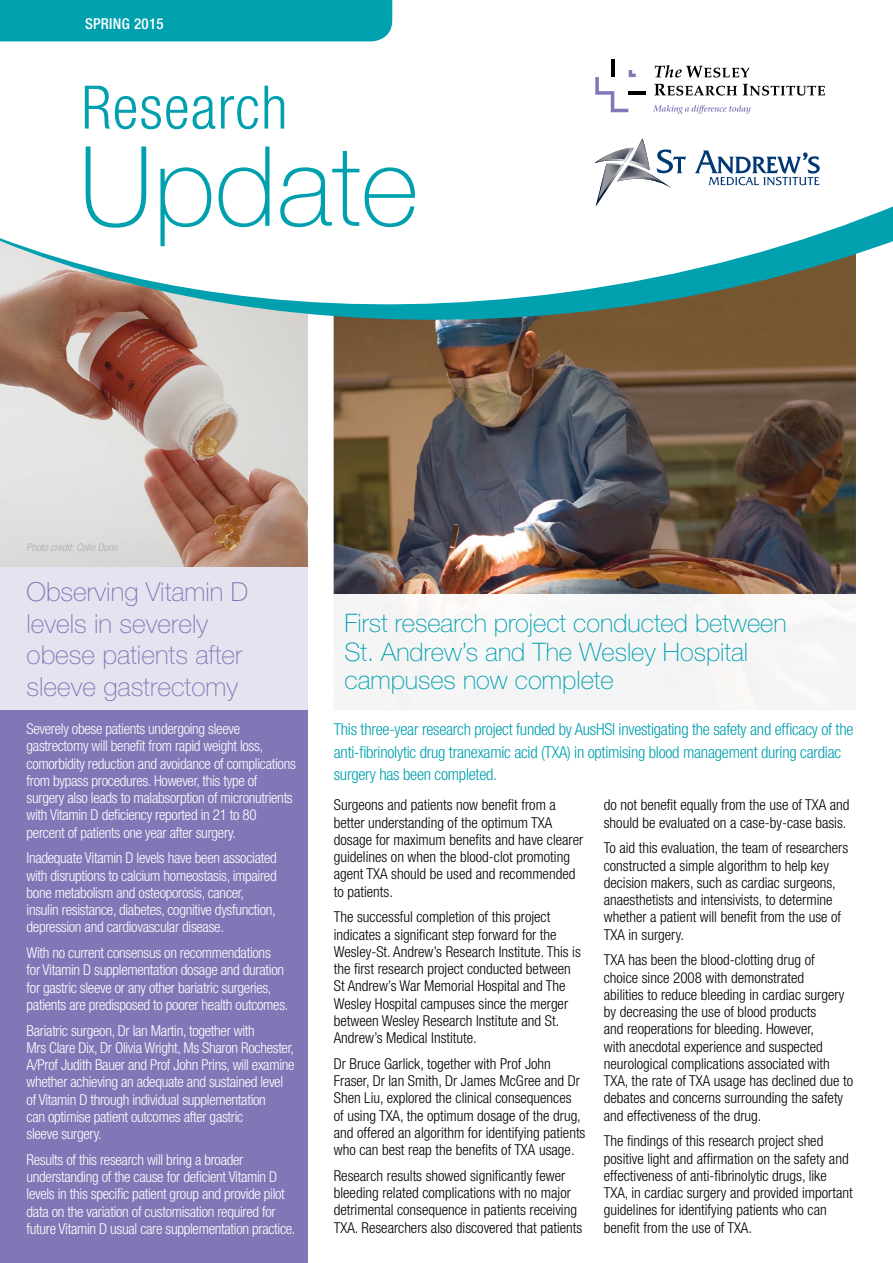
<style>
.page{position:relative;width:893px;height:1263px;background:#fff}
.page>*{position:absolute;margin:0;border:0;box-sizing:border-box;transform-origin:0 0}
.t1{font:100 111px "Helvetica Neue";color:#00a0af}
.t2{font:300 condensed 60px "Helvetica Neue";letter-spacing:.02em;color:#00a0af}
.t3{font:100 26.25px/31.5px "Helvetica Neue";color:#8177b7}
.t4{font:100 25.5px/28.5px "Helvetica Neue";color:#00a0af}
.t5{font:300 condensed 16.5px/22.5px "Helvetica Neue";letter-spacing:-.015em;color:#00a0af}
.t6{font:300 condensed 15px/17.2px "Helvetica Neue";color:#000}
.t7{font:300 condensed 15px/17.2px "Helvetica Neue";letter-spacing:-.02em;color:#fff}
.t8{font:500 condensed 15px "Helvetica Neue";letter-spacing:.02em;color:#fff}
.t9{font:italic 300 condensed 10.5px "Helvetica Neue";letter-spacing:.005em;color:#a7a9ac}
</style>
<div class="page">
<img style="left:0;top:315px;width:308px;height:253px">
<img style="left:334px;top:328px;width:522px;height:266px">
<svg style="left:655px;top:65px;width:94px;height:13px"></svg>
<svg style="left:654px;top:84px;width:83px;height:12px"></svg>
<svg style="left:743px;top:84px;width:82px;height:12px"></svg>
<hr style="left:629px;top:91px;width:17px;height:4px;background:#000">
<hr style="left:611px;top:60px;width:3px;height:17px;background:#000">
<svg style="left:595px;top:70px;width:41px;height:42px"></svg>
<svg style="left:653px;top:105px;width:98px;height:9px"></svg>
<svg style="left:1px;top:315px;width:855px;height:13px;background:#827462"></svg>
<div style="left:0;top:0;width:392px;height:41px;background:#00a0af"></div>
<svg style="left:0;top:138px;width:893px;height:177px"></svg>
<div style="left:0;top:568px;width:308px;height:695px;background:#8177b7"></div>
<div style="left:0;top:568px;width:308px;height:142px;background:#e5e3f0"></div>
<div style="left:329px;top:594px;width:530px;height:118px;background:#f5f5f6"></div>
<p class="t8" style="left:85px;top:15px;width:80px">SPRING 2015</p>
<p class="t8" style="left:81px;top:15px;width:82px">WINTER 2014</p>
<h2 class="t2" style="left:81px;top:73px;width:208px">Research</h2>
<h1 class="t1" style="left:79px;top:125px;width:341px">Update</h1>
<p class="t9" style="left:27px;top:541px;width:92px">Photo credit: Colin Dunn</p>
<h3 class="t3" style="left:27px;top:576px;width:223px">Observing Vitamin D levels in severely obese patients after sleeve gastrectomy</h3>
<p class="t7" style="left:27px;top:720px;width:271px">Severely obese patients undergoing sleeve gastrectomy will benefit from rapid weight loss, comorbidity reduction and avoidance of complications from bypass procedures. However, this type of surgery also leads to malabsorption of micronutrients with Vitamin D deficiency reported in 21 to 80 percent of patients one year after surgery.</p>
<p class="t7" style="left:27px;top:849px;width:252px">Inadequate Vitamin D levels have been associated with disruptions to calcium homeostasis, impaired bone metabolism and osteoporosis, cancer, insulin resistance, diabetes, cognitive dysfunction, depression and cardiovascular disease.</p>
<p class="t7" style="left:27px;top:944px;width:263px">With no current consensus on recommendations<br>for Vitamin D supplementation dosage and duration for gastric sleeve or any other bariatric surgeries, patients are predisposed to poorer health outcomes.</p>
<p class="t7" style="left:27px;top:1021px;width:269px">Bariatric surgeon, Dr Ian Martin, together with<br>Mrs Clare Dix, Dr Olivia Wright, Ms Sharon Rochester, A/Prof Judith Bauer and Prof John Prins, will examine whether achieving an adequate and sustained level of Vitamin D through individual supplementation<br>can optimise patient outcomes after gastric<br>sleeve surgery.</p>
<p class="t7" style="left:27px;top:1151px;width:270px">Results of this research will bring a broader understanding of the cause for deficient Vitamin D levels in this specific patient group and provide pilot data on the variation of customisation required for future Vitamin D usual care supplementation practice.</p>
<h3 class="t4" style="left:344px;top:609px;width:444px">First research project conducted between<br>St. Andrew’s and The Wesley Hospital campuses now complete</h3>
<p class="t5" style="left:334px;top:718px;width:521px">This three-year research project funded by AusHSI investigating the safety and efficacy of the anti-fibrinolytic drug tranexamic acid (TXA) in optimising blood management during cardiac surgery has been completed.</p>
<p class="t6" style="left:334px;top:796px;width:251px">Surgeons and patients now benefit from a better understanding of the optimum TXA dosage for maximum benefits and have clearer guidelines on when the blood-clot promoting agent TXA should be used and recommended to patients.</p>
<p class="t6" style="left:334px;top:908px;width:249px">The successful completion of this project indicates a significant step forward for the Wesley-St. Andrew’s Research Institute. This is the first research project conducted between St Andrew’s War Memorial Hospital and The Wesley Hospital campuses since the merger between Wesley Research Institute and St.<br>Andrew’s Medical Institute.</p>
<p class="t6" style="left:334px;top:1055px;width:253px">Dr Bruce Garlick, together with Prof John Fraser, Dr Ian Smith, Dr James McGree and Dr Shen Liu, explored the clinical consequences<br>of using TXA, the optimum dosage of the drug, and offered an algorithm for identifying patients who can best reap the benefits of TXA usage.</p>
<p class="t6" style="left:334px;top:1167px;width:250px">Research results showed significantly fewer bleeding related complications with no major detrimental consequence in patients receiving TXA. Researchers also discovered that patients</p>
<p class="t6" style="left:604px;top:796px;width:247px">do not benefit equally from the use of TXA and should be evaluated on a case-by-case basis.</p>
<p class="t6" style="left:604px;top:839px;width:246px">To aid this evaluation, the team of researchers constructed a simple algorithm to help key decision makers, such as cardiac surgeons, anaesthetists and intensivists, to determine whether a patient will benefit from the use of TXA in surgery.</p>
<p class="t6" style="left:604px;top:951px;width:251px">TXA has been the blood-clotting drug of<br>choice since 2008 with demonstrated<br>abilities to reduce bleeding in cardiac surgery by decreasing the use of blood products<br>and reoperations for bleeding. However,<br>with anecdotal experience and suspected neurological complications associated with TXA, the rate of TXA usage has declined due to debates and concerns surrounding the safety and effectiveness of the drug.</p>
<p class="t6" style="left:604px;top:1132px;width:250px">The findings of this research project shed positive light and affirmation on the safety and effectiveness of anti-fibrinolytic drugs, like TXA, in cardiac surgery and provided important guidelines for identifying patients who can benefit from the use of TXA.</p>
</div>
